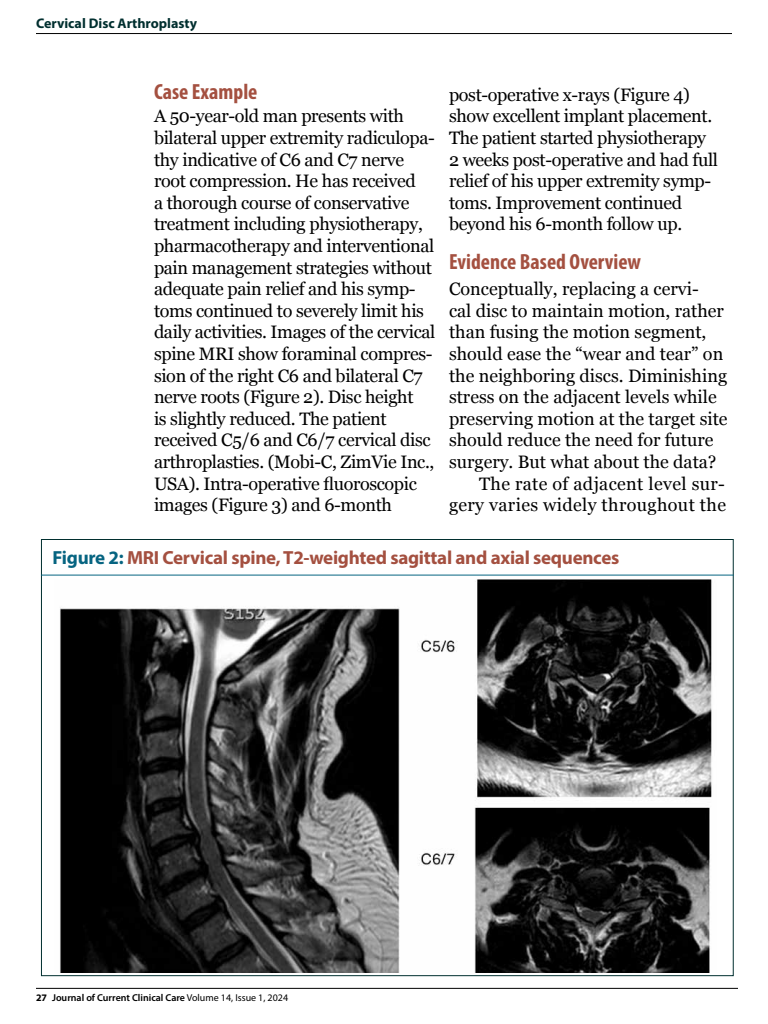
<style>
.page{position:relative;width:768px;height:1024px;background:#fff}
.page>*{position:absolute;margin:0;border:0;box-sizing:border-box;transform-origin:0 0}
.t1{font:700 condensed 22px "Myriad Pro";color:#a45040}
.t2{font:700 19px "Myriad Pro";letter-spacing:-.015em;color:#a45040}
.t3{font:18px/21.6px "Georgia";letter-spacing:-.02em;color:#000}
.t4{font:18px "Georgia";color:#000}
.t5{font:18px "Georgia";letter-spacing:.02em;color:#000}
.t6{font:700 14px "Myriad Pro";color:#012f2f}
.t7{font:600 10px "Myriad Pro";color:#000}
.s1{color:#066481}
.s2{font-weight:700}
.s3{font-weight:400}
</style>
<div class="page">
<hr style="left:36px;top:988px;width:702px;height:1px;background:#000">
<hr style="left:36px;top:33px;width:696px;height:1px;background:#000">
<div style="left:41px;top:539px;width:693px;height:437px;background:#fff;border:1px solid #012f2f"></div>
<hr style="left:41px;top:575px;width:693px;height:1px;background:#066481">
<img style="left:60px;top:579px;width:652px;height:393px">
<p class="t6" style="left:36px;top:14px;width:163px">Cervical Disc Arthroplasty</p>
<p class="t1" style="left:154px;top:77px;width:105px">Case Example</p>
<p class="t3" style="left:154px;top:105px;width:283px">A 50-year-old man presents with bilateral upper extremity radiculopa&shy;thy indicative of C6 and C7 nerve root compression. He has received<br>a thorough course of conservative treatment including physiotherapy, pharmacotherapy and interventional pain management strategies without adequate pain relief and his symp&shy;toms continued to severely limit his daily activities. Images of the cervical spine MRI show foraminal compres&shy;sion of the right C6 and bilateral C7 nerve roots (Figure 2). Disc height<br>is slightly reduced. The patient received C5/6 and C6/7 cervical disc arthroplasties. (Mobi-C, ZimVie Inc., USA). Intra-operative fluoroscopic images (Figure 3) and 6-month</p>
<p class="t3" style="left:449px;top:83px;width:270px">post-operative x-rays (Figure 4) show excellent implant placement.<br>The patient started physiotherapy 2 weeks post-operative and had full relief of his upper extremity symp&shy;toms. Improvement continued beyond his 6-month follow up.</p>
<p class="t1" style="left:449px;top:248px;width:194px">Evidence Based Overview</p>
<p class="t4" style="left:449px;top:276px;width:251px">Conceptually, replacing a cervi-</p>
<p class="t4" style="left:449px;top:297px;width:277px">cal disc to maintain motion, rather</p>
<p class="t4" style="left:449px;top:319px;width:259px">than fusing the motion segment,</p>
<p class="t4" style="left:449px;top:341px;width:276px">should ease the “wear and tear” on</p>
<p class="t4" style="left:449px;top:362px;width:280px">the neighboring discs. Diminishing</p>
<p class="t4" style="left:449px;top:384px;width:269px">stress on the adjacent levels while</p>
<p class="t4" style="left:449px;top:405px;width:280px">preserving motion at the target site</p>
<p class="t4" style="left:449px;top:427px;width:266px">should reduce the need for future</p>
<p class="t4" style="left:449px;top:449px;width:269px">surgery. But what about the data?</p>
<p class="t5" style="left:479px;top:470px;width:248px">The rate of adjacent level sur-</p>
<p class="t5" style="left:449px;top:492px;width:279px">gery varies widely throughout the</p>
<p class="t2" style="left:53px;top:545px;width:568px"><span class="s1">Figure 2:</span> MRI Cervical spine, T2-weighted sagittal and axial sequences</p>
<p class="t7" style="left:36px;top:991px;width:254px"><span class="s2">27</span> Journal of Current Clinical Care <span class="s3">Volume 14, Issue 1, 2024</span></p>
</div>
